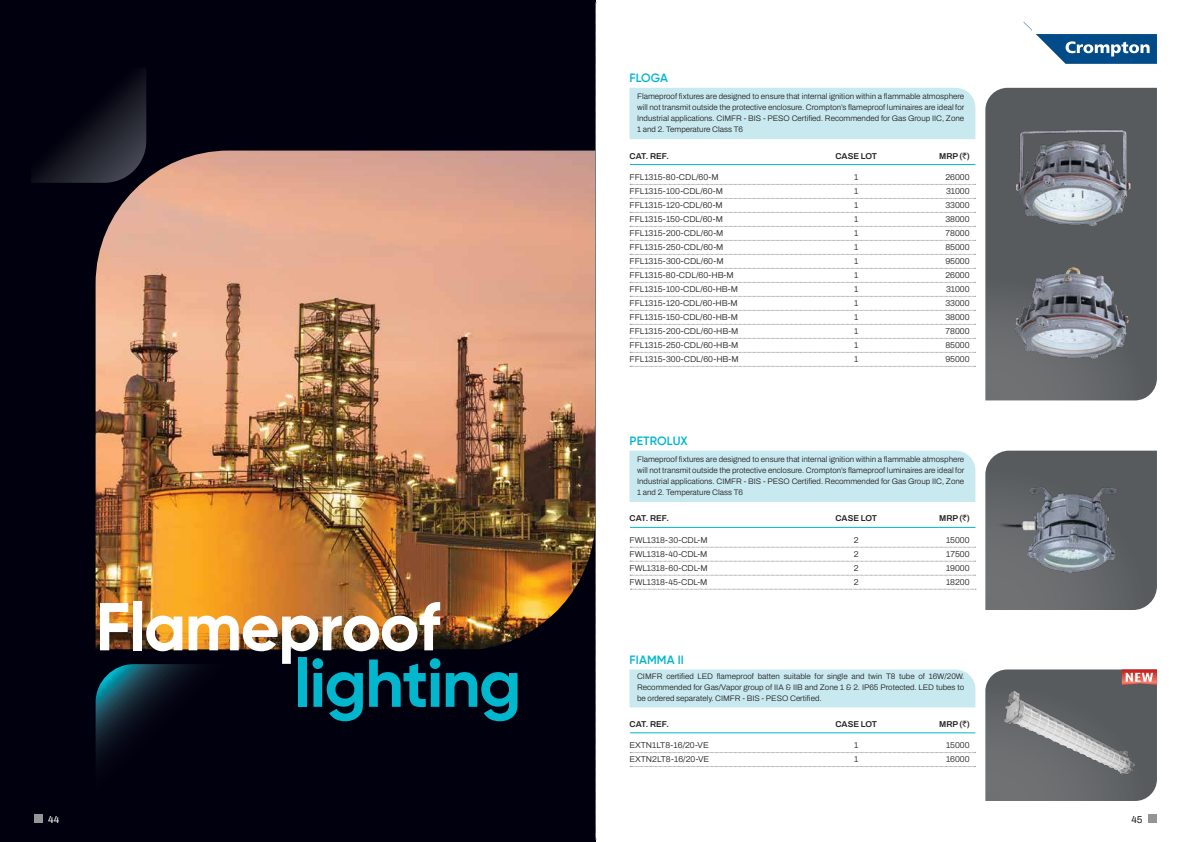
<style>
.page{position:relative;width:1191px;height:842px;background:#fff}
.page>*{position:absolute;margin:0;border:0;box-sizing:border-box;transform-origin:0 0}
.t1{font:700 67.6px "Gilroy";letter-spacing:-.025em;color:#fff}
.t2{font:700 67.6px "Gilroy";letter-spacing:-.025em;color:#00b7ce}
.t3{font:600 12px "Gilroy";letter-spacing:.01em;color:#00b7ce}
.t4{font:10px "Archivo";color:#fff}
.t5{font:10px "Archivo";color:#231f20}
.t6{font:300 8.5px "Archivo";color:#231f20}
.t7{font:600 8.5px "Archivo";color:#231f20}
.t8{font:300 8px/11px "Archivo";color:#231f20;text-align:justify}
.s1{font-family:"Rupee Foradian";font-weight:400}
</style>
<div class="page">
<div style="left:0;top:0;width:595px;height:842px;background:#01000e"></div>
<img style="left:96px;top:151px;width:499px;height:498px">
<svg style="left:31px;top:68px;width:115px;height:115px"></svg>
<svg style="left:985px;top:451px;width:172px;height:159px;background:#66686a"></svg>
<div style="left:629px;top:451px;width:346px;height:51px;background:#c8e9ef"></div>
<svg style="left:630px;top:547px;width:345px;height:1px"></svg>
<svg style="left:630px;top:561px;width:345px;height:1px"></svg>
<svg style="left:630px;top:575px;width:345px;height:1px"></svg>
<svg style="left:630px;top:589px;width:346px;height:1px"></svg>
<hr style="left:630px;top:527px;width:345px;height:1px;background:#00b7ce">
<svg style="left:985px;top:88px;width:172px;height:312px;background:#626567"></svg>
<div style="left:629px;top:88px;width:346px;height:51px;background:#c8e9ef"></div>
<svg style="left:630px;top:184px;width:345px;height:1px"></svg>
<svg style="left:630px;top:198px;width:345px;height:1px"></svg>
<svg style="left:630px;top:212px;width:345px;height:1px"></svg>
<svg style="left:630px;top:226px;width:345px;height:1px"></svg>
<svg style="left:630px;top:240px;width:345px;height:1px"></svg>
<svg style="left:630px;top:254px;width:345px;height:1px"></svg>
<svg style="left:630px;top:268px;width:345px;height:1px"></svg>
<svg style="left:630px;top:282px;width:345px;height:1px"></svg>
<svg style="left:630px;top:296px;width:345px;height:1px"></svg>
<svg style="left:630px;top:310px;width:345px;height:1px"></svg>
<svg style="left:630px;top:324px;width:345px;height:1px"></svg>
<svg style="left:630px;top:338px;width:345px;height:1px"></svg>
<svg style="left:630px;top:352px;width:345px;height:1px"></svg>
<svg style="left:630px;top:366px;width:345px;height:1px"></svg>
<hr style="left:630px;top:164px;width:345px;height:1px;background:#00b7ce">
<img style="left:993px;top:116px;width:156px;height:125px">
<img style="left:1000px;top:256px;width:142px;height:116px">
<div style="left:629px;top:669px;width:346px;height:38px;background:#c8e9ef"></div>
<svg style="left:630px;top:752px;width:345px;height:1px"></svg>
<svg style="left:630px;top:766px;width:345px;height:1px"></svg>
<hr style="left:630px;top:732px;width:345px;height:1px;background:#00b7ce">
<svg style="left:96px;top:664px;width:102px;height:99px"></svg>
<img style="left:985px;top:470px;width:171px;height:120px">
<svg style="left:1023px;top:22px;width:134px;height:42px"></svg>
<div style="left:1148px;top:814px;width:9px;height:9px;background:#939598"></div>
<div style="left:34px;top:814px;width:8px;height:9px;background:#939598"></div>
<svg style="left:595px;top:3px;width:1px;height:837px"></svg>
<svg style="left:985px;top:669px;width:172px;height:132px;background:#727273"></svg>
<h2 class="t3" style="left:629px;top:71px;width:40px">FLOGA</h2>
<p class="t8" style="left:637px;top:91px;width:329px">Flameproof fixtures are designed to ensure that internal ignition within a flammable atmosphere will not transmit outside the protective enclosure. Crompton’s flameproof luminaires are ideal for Industrial applications. CIMFR - BIS - PESO Certified. Recommended for Gas Group IIC, Zone 1 and 2. Temperature Class T6</p>
<p class="t7" style="left:629px;top:149px;width:41px">CAT. REF.</p>
<p class="t7" style="left:835px;top:149px;width:43px">CASE LOT</p>
<p class="t7" style="left:939px;top:149px;width:32px">MRP (<span class="s1">`</span>)</p>
<p class="t6" style="left:629px;top:171px;width:91px">FFL1315-80-CDL/60-M</p>
<p class="t6" style="left:854px;top:171px;width:6px">1</p>
<p class="t6" style="left:945px;top:171px;width:26px">26000</p>
<p class="t6" style="left:629px;top:185px;width:95px">FFL1315-100-CDL/60-M</p>
<p class="t6" style="left:854px;top:185px;width:6px">1</p>
<p class="t6" style="left:946px;top:185px;width:25px">31000</p>
<p class="t6" style="left:629px;top:199px;width:95px">FFL1315-120-CDL/60-M</p>
<p class="t6" style="left:854px;top:199px;width:6px">1</p>
<p class="t6" style="left:945px;top:199px;width:26px">33000</p>
<p class="t6" style="left:629px;top:213px;width:95px">FFL1315-150-CDL/60-M</p>
<p class="t6" style="left:854px;top:213px;width:6px">1</p>
<p class="t6" style="left:945px;top:213px;width:26px">38000</p>
<p class="t6" style="left:629px;top:227px;width:95px">FFL1315-200-CDL/60-M</p>
<p class="t6" style="left:854px;top:227px;width:6px">1</p>
<p class="t6" style="left:945px;top:227px;width:26px">78000</p>
<p class="t6" style="left:629px;top:241px;width:95px">FFL1315-250-CDL/60-M</p>
<p class="t6" style="left:854px;top:241px;width:6px">1</p>
<p class="t6" style="left:945px;top:241px;width:26px">85000</p>
<p class="t6" style="left:629px;top:255px;width:96px">FFL1315-300-CDL/60-M</p>
<p class="t6" style="left:854px;top:255px;width:6px">1</p>
<p class="t6" style="left:945px;top:255px;width:26px">95000</p>
<p class="t6" style="left:629px;top:269px;width:106px">FFL1315-80-CDL/60-HB-M</p>
<p class="t6" style="left:854px;top:269px;width:6px">1</p>
<p class="t6" style="left:945px;top:269px;width:26px">26000</p>
<p class="t6" style="left:629px;top:283px;width:110px">FFL1315-100-CDL/60-HB-M</p>
<p class="t6" style="left:854px;top:283px;width:6px">1</p>
<p class="t6" style="left:946px;top:283px;width:25px">31000</p>
<p class="t6" style="left:629px;top:297px;width:110px">FFL1315-120-CDL/60-HB-M</p>
<p class="t6" style="left:854px;top:297px;width:6px">1</p>
<p class="t6" style="left:945px;top:297px;width:26px">33000</p>
<p class="t6" style="left:629px;top:311px;width:110px">FFL1315-150-CDL/60-HB-M</p>
<p class="t6" style="left:854px;top:311px;width:6px">1</p>
<p class="t6" style="left:945px;top:311px;width:26px">38000</p>
<p class="t6" style="left:629px;top:325px;width:110px">FFL1315-200-CDL/60-HB-M</p>
<p class="t6" style="left:854px;top:325px;width:6px">1</p>
<p class="t6" style="left:945px;top:325px;width:26px">78000</p>
<p class="t6" style="left:629px;top:339px;width:110px">FFL1315-250-CDL/60-HB-M</p>
<p class="t6" style="left:854px;top:339px;width:6px">1</p>
<p class="t6" style="left:945px;top:339px;width:26px">85000</p>
<p class="t6" style="left:629px;top:353px;width:111px">FFL1315-300-CDL/60-HB-M</p>
<p class="t6" style="left:854px;top:353px;width:6px">1</p>
<p class="t6" style="left:945px;top:353px;width:26px">95000</p>
<h2 class="t3" style="left:629px;top:433px;width:60px">PETROLUX</h2>
<p class="t8" style="left:637px;top:453px;width:329px">Flameproof fixtures are designed to ensure that internal ignition within a flammable atmosphere will not transmit outside the protective enclosure. Crompton’s flameproof luminaires are ideal for Industrial applications. CIMFR - BIS - PESO Certified. Recommended for Gas Group IIC, Zone 1 and 2. Temperature Class T6</p>
<p class="t7" style="left:629px;top:512px;width:41px">CAT. REF.</p>
<p class="t7" style="left:835px;top:512px;width:43px">CASE LOT</p>
<p class="t7" style="left:939px;top:512px;width:32px">MRP (<span class="s1">`</span>)</p>
<h1 class="t1" style="left:96px;top:584px;width:346px">Flameproof</h1>
<h1 class="t2" style="left:294px;top:641px;width:228px">lighting</h1>
<p class="t6" style="left:629px;top:534px;width:80px">FWL1318-30-CDL-M</p>
<p class="t6" style="left:853px;top:534px;width:6px">2</p>
<p class="t6" style="left:946px;top:534px;width:25px">15000</p>
<p class="t6" style="left:629px;top:548px;width:79px">FWL1318-40-CDL-M</p>
<p class="t6" style="left:853px;top:548px;width:6px">2</p>
<p class="t6" style="left:946px;top:548px;width:25px">17500</p>
<p class="t6" style="left:629px;top:562px;width:80px">FWL1318-60-CDL-M</p>
<p class="t6" style="left:853px;top:562px;width:6px">2</p>
<p class="t6" style="left:946px;top:562px;width:25px">19000</p>
<p class="t6" style="left:629px;top:576px;width:79px">FWL1318-45-CDL-M</p>
<p class="t6" style="left:853px;top:576px;width:6px">2</p>
<p class="t6" style="left:946px;top:576px;width:25px">18200</p>
<h2 class="t3" style="left:629px;top:652px;width:56px">FIAMMA II</h2>
<p class="t8" style="left:637px;top:670px;width:328px">CIMFR certified LED flameproof batten suitable for single and twin T8 tube of 16W/20W.<br>Recommended for Gas/Vapor group of IIA &amp; IIB and Zone 1 &amp; 2. IP65 Protected. LED tubes to be ordered separately. CIMFR - BIS - PESO Certified.</p>
<p class="t6" style="left:629px;top:739px;width:81px">EXTN1LT8-16/20-VE</p>
<p class="t6" style="left:854px;top:739px;width:6px">1</p>
<p class="t6" style="left:946px;top:739px;width:25px">15000</p>
<p class="t6" style="left:629px;top:753px;width:81px">EXTN2LT8-16/20-VE</p>
<p class="t6" style="left:854px;top:753px;width:6px">1</p>
<p class="t6" style="left:946px;top:753px;width:25px">16000</p>
<p class="t7" style="left:629px;top:717px;width:41px">CAT. REF.</p>
<p class="t7" style="left:835px;top:717px;width:43px">CASE LOT</p>
<p class="t7" style="left:939px;top:717px;width:32px">MRP (<span class="s1">`</span>)</p>
<p class="t4" style="left:48px;top:812px;width:13px">44</p>
<p class="t5" style="left:1131px;top:812px;width:13px">45</p>
</div>
